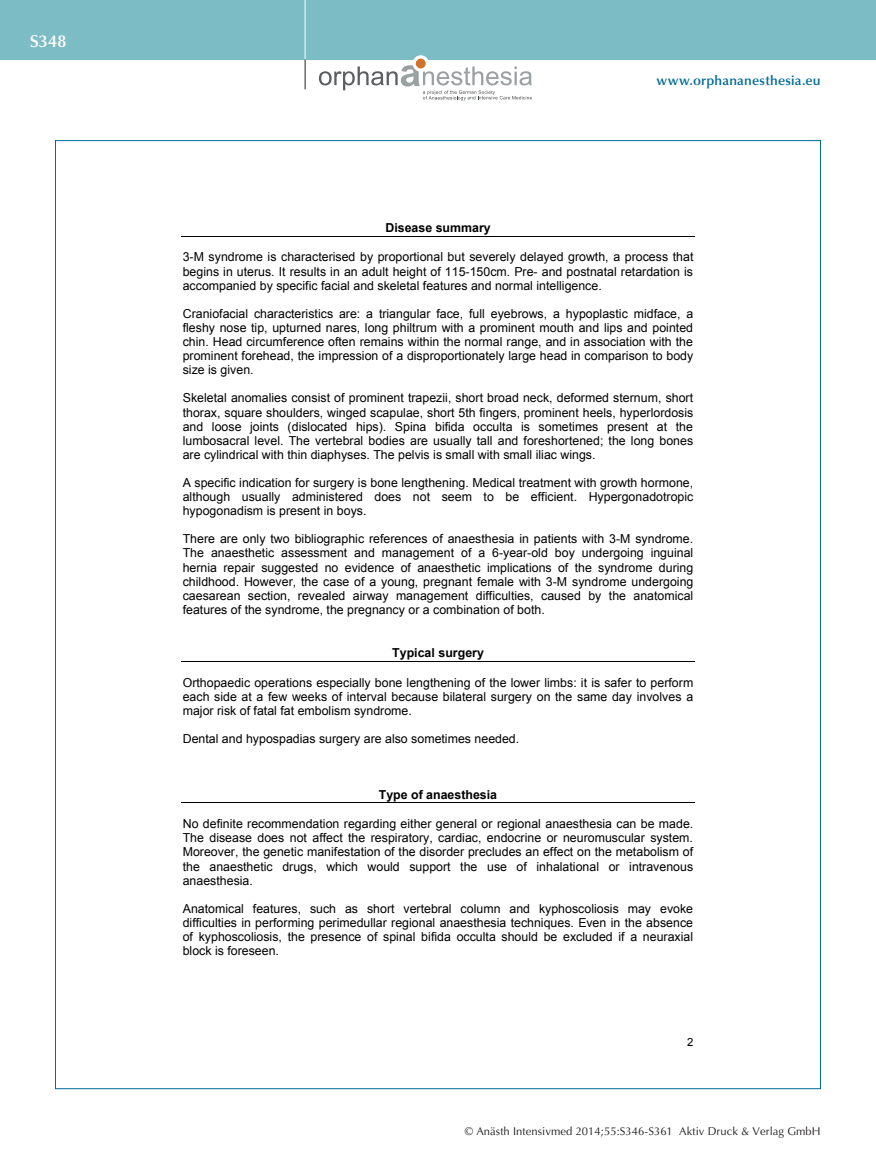
<style>
.page{position:relative;width:876px;height:1174px;background:#fff}
.page>*{position:absolute;margin:0;border:0;box-sizing:border-box;transform-origin:0 0}
.t1{font:600 17.25px "Optima";color:#fff}
.t2{font:600 13.5px "Optima";letter-spacing:.015em;color:#006b98}
.t3{font:12.3px/14.2px "Arial";color:#000;text-align:justify}
.t4{font:700 12.3px "Arial";color:#000}
.t5{font:11.25px "Optima";letter-spacing:.005em;color:#231f20}
.t6{font:11.25px "Arial";color:#000}
</style>
<div class="page">
<div style="left:0;top:0;width:876px;height:60px;background:#7cbcc5"></div>
<hr style="left:305px;top:0;width:1px;height:60px;background:#fff">
<svg style="left:305px;top:60px;width:1px;height:29px"></svg>
<svg style="left:412px;top:55px;width:17px;height:17px"></svg>
<div style="left:416px;top:59px;width:10px;height:9px;background:#d0732a;border-radius:50%"></div>
<svg style="left:319px;top:65px;width:213px;height:35px"></svg>
<hr style="left:181px;top:236px;width:514px;height:1px;background:#000">
<hr style="left:181px;top:661px;width:514px;height:1px;background:#000">
<hr style="left:181px;top:802px;width:514px;height:1px;background:#000">
<h1 class="t1" style="left:30px;top:31px;width:38px">S348</h1>
<p class="t2" style="left:656px;top:73px;width:166px">www.orphananesthesia.eu</p>
<p class="t4" style="left:385px;top:219px;width:107px">Disease summary</p>
<p class="t3" style="left:183px;top:250px;width:512px">3-M syndrome is characterised by proportional but severely delayed growth, a process that begins in uterus. It results in an adult height of 115-150cm. Pre- and postnatal retardation is accompanied by specific facial and skeletal features and normal intelligence.</p>
<p class="t3" style="left:183px;top:306px;width:512px">Craniofacial characteristics are: a triangular face, full eyebrows, a hypoplastic midface, a fleshy nose tip, upturned nares, long philtrum with a prominent mouth and lips and pointed chin. Head circumference often remains within the normal range, and in association with the prominent forehead, the impression of a disproportionately large head in comparison to body size is given.</p>
<p class="t3" style="left:183px;top:391px;width:512px">Skeletal anomalies consist of prominent trapezii, short broad neck, deformed sternum, short thorax, square shoulders, winged scapulae, short 5th fingers, prominent heels, hyperlordosis and loose joints (dislocated hips). Spina bifida occulta is sometimes present at the lumbosacral level. The vertebral bodies are usually tall and foreshortened; the long bones are cylindrical with thin diaphyses. The pelvis is small with small iliac wings.</p>
<p class="t3" style="left:183px;top:475px;width:512px">A specific indication for surgery is bone lengthening. Medical treatment with growth hormone, although usually administered does not seem to be efficient. Hypergonadotropic hypogonadism is present in boys.</p>
<p class="t3" style="left:183px;top:532px;width:512px">There are only two bibliographic references of anaesthesia in patients with 3-M syndrome.<br>The anaesthetic assessment and management of a 6-year-old boy undergoing inguinal hernia repair suggested no evidence of anaesthetic implications of the syndrome during childhood. However, the case of a young, pregnant female with 3-M syndrome undergoing caesarean section, revealed airway management difficulties, caused by the anatomical features of the syndrome, the pregnancy or a combination of both.</p>
<p class="t4" style="left:392px;top:645px;width:93px">Typical surgery</p>
<p class="t3" style="left:183px;top:675px;width:512px">Orthopaedic operations especially bone lengthening of the lower limbs: it is safer to perform each side at a few weeks of interval because bilateral surgery on the same day involves a major risk of fatal fat embolism syndrome.</p>
<p class="t3" style="left:183px;top:731px;width:338px">Dental and hypospadias surgery are also sometimes needed.</p>
<p class="t4" style="left:379px;top:786px;width:120px">Type of anaesthesia</p>
<p class="t3" style="left:183px;top:816px;width:512px">No definite recommendation regarding either general or regional anaesthesia can be made.<br>The disease does not affect the respiratory, cardiac, endocrine or neuromuscular system.<br>Moreover, the genetic manifestation of the disorder precludes an effect on the metabolism of the anaesthetic drugs, which would support the use of inhalational or intravenous anaesthesia.</p>
<p class="t3" style="left:183px;top:901px;width:512px">Anatomical features, such as short vertebral column and kyphoscoliosis may evoke difficulties in performing perimedullar regional anaesthesia techniques. Even in the absence of kyphoscoliosis, the presence of spinal bifida occulta should be excluded if a neuraxial block is foreseen.</p>
<p class="t6" style="left:687px;top:1035px;width:8px">2</p>
<p class="t5" style="left:465px;top:1125px;width:357px">© Anästh Intensivmed 2014;55:S346-S361 Aktiv Druck &amp; Verlag GmbH</p>
</div>
